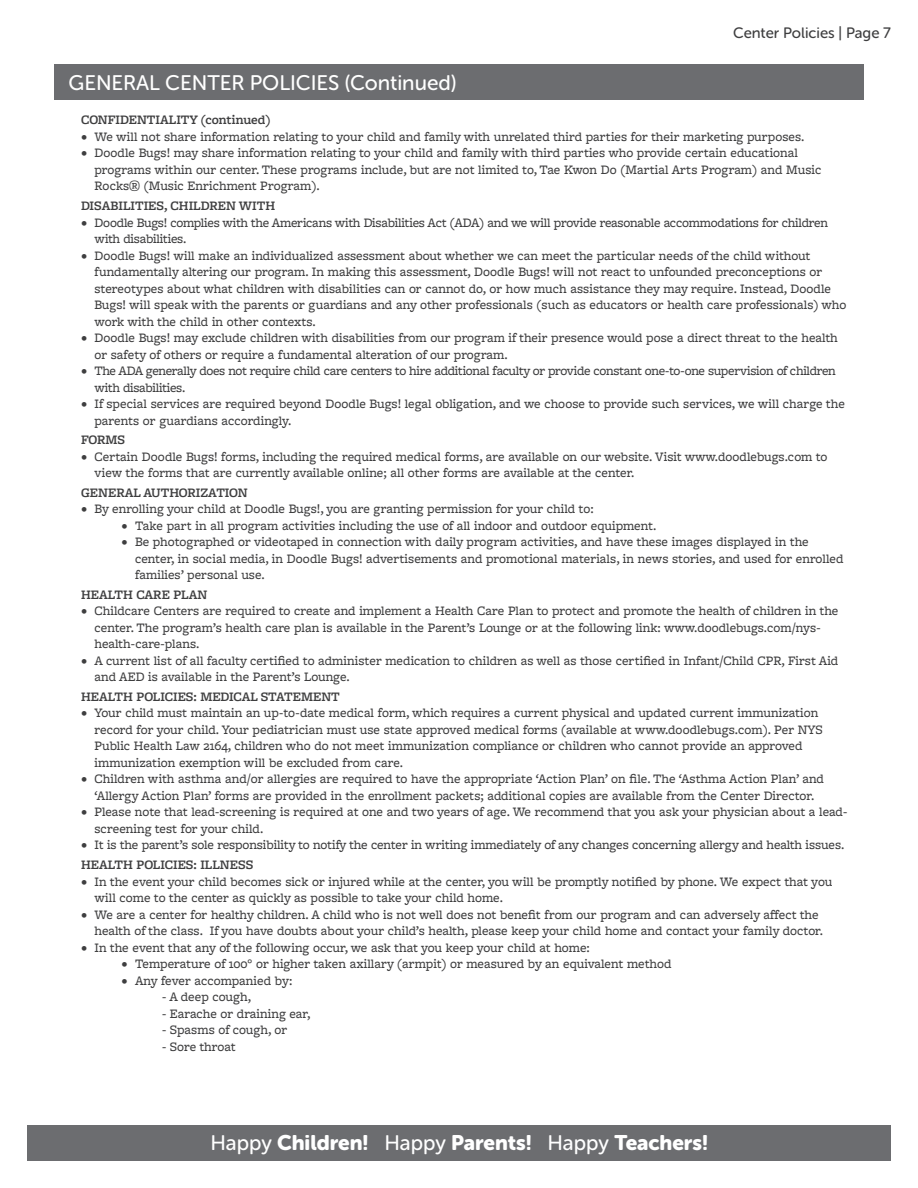
<style>
.page{position:relative;width:918px;height:1188px;background:#fff}
.page>*{position:absolute;margin:0;border:0;box-sizing:border-box;transform-origin:0 0}
.t1{font:21px "Museo Sans Rounded 900";color:#fff}
.t2{font:21px "Museo Sans Rounded 500";color:#fff}
.t3{font:15px "Museo Sans Rounded 500";color:#3e3e3f}
.t4{font:500 13.5px/16.5px "Freight Macro Pro";color:#3e3e3f}
.t5{font:600 13.5px "Freight Macro Pro";color:#3e3e3f}
.t6{font:500 13.5px/16.5px "Freight Macro Pro";letter-spacing:-.025em;color:#3e3e3f}
.t7{font:500 13.5px/16.5px "Freight Macro Pro";letter-spacing:-.02em;color:#3e3e3f}
.s1{font-family:"Museo Sans Rounded 500"}
</style>
<div class="page">
<div style="left:27px;top:1125px;width:864px;height:36px;background:#6c6d70"></div>
<div style="left:54px;top:64px;width:810px;height:36px;background:#6c6d70"></div>
<p class="t3" style="left:733px;top:25px;width:159px">Center Policies | Page 7</p>
<p class="t2" style="left:69px;top:71px;width:390px">GENERAL CENTER POLICIES (Continued)</p>
<p class="t5" style="left:81px;top:111px;width:191px">CONFIDENTIALITY (continued)</p>
<p class="t4" style="left:81px;top:128px;width:725px">• We will not share information relating to your child and family with unrelated third parties for their marketing purposes.</p>
<p class="t4" style="left:94px;top:144px;width:728px;text-indent:-14px">• Doodle Bugs! may share information relating to your child and family with third parties who provide certain educational programs within our center. These programs include, but are not limited to, Tae Kwon Do (Martial Arts Program) and Music<br>Rocks® (Music Enrichment Program).</p>
<p class="t5" style="left:81px;top:196px;width:196px">DISABILITIES, CHILDREN WITH</p>
<p class="t7" style="left:94px;top:213px;width:735px;text-indent:-14px">• Doodle Bugs! complies with the Americans with Disabilities Act (ADA) and we will provide reasonable accommodations for children with disabilities.</p>
<p class="t4" style="left:94px;top:246px;width:753px;text-indent:-14px">• Doodle Bugs! will make an individualized assessment about whether we can meet the particular needs of the child without fundamentally altering our program. In making this assessment, Doodle Bugs! will not react to unfounded preconceptions or stereotypes about what children with disabilities can or cannot do, or how much assistance they may require. Instead, Doodle Bugs! will speak with the parents or guardians and any other professionals (such as educators or health care professionals) who work with the child in other contexts.</p>
<p class="t4" style="left:94px;top:329px;width:745px;text-indent:-14px">• Doodle Bugs! may exclude children with disabilities from our program if their presence would pose a direct threat to the health or safety of others or require a fundamental alteration of our program.</p>
<p class="t6" style="left:94px;top:362px;width:743px;text-indent:-14px">• The ADA generally does not require child care centers to hire additional faculty or provide constant one-to-one supervision of children with disabilities.</p>
<p class="t4" style="left:94px;top:395px;width:752px;text-indent:-14px">• If special services are required beyond Doodle Bugs! legal obligation, and we choose to provide such services, we will charge the parents or guardians accordingly.</p>
<p class="t5" style="left:81px;top:430px;width:45px">FORMS</p>
<p class="t4" style="left:94px;top:448px;width:735px;text-indent:-14px">• Certain Doodle Bugs! forms, including the required medical forms, are available on our website. Visit www.doodlebugs.com to view the forms that are currently available online; all other forms are available at the center.</p>
<p class="t5" style="left:81px;top:483px;width:168px">GENERAL AUTHORIZATION</p>
<p class="t4" style="left:81px;top:500px;width:514px">• By enrolling your child at Doodle Bugs!, you are granting permission for your child to:</p>
<p class="t4" style="left:122px;top:517px;width:536px">• Take part in all program activities including the use of all indoor and outdoor equipment.</p>
<p class="t4" style="left:135px;top:533px;width:710px;text-indent:-14px">• Be photographed or videotaped in connection with daily program activities, and have these images displayed in the center, in social media, in Doodle Bugs! advertisements and promotional materials, in news stories, and used for enrolled families’ personal use.</p>
<p class="t5" style="left:81px;top:585px;width:128px">HEALTH CARE PLAN</p>
<p class="t4" style="left:94px;top:602px;width:746px;text-indent:-14px">• Childcare Centers are required to create and implement a Health Care Plan to protect and promote the health of children in the center. The program’s health care plan is available in the Parent’s Lounge or at the following link: www.doodlebugs.com/nys&shy;health-care-plans.</p>
<p class="t4" style="left:94px;top:652px;width:745px;text-indent:-14px">• A current list of all faculty certified to administer medication to children as well as those certified in Infant/Child CPR, First Aid and AED is available in the Parent’s Lounge.</p>
<p class="t5" style="left:81px;top:687px;width:260px">HEALTH POLICIES: MEDICAL STATEMENT</p>
<p class="t4" style="left:94px;top:704px;width:730px;text-indent:-14px">• Your child must maintain an up-to-date medical form, which requires a current physical and updated current immunization record for your child. Your pediatrician must use state approved medical forms (available at www.doodlebugs.com). Per NYS Public Health Law 2164, children who do not meet immunization compliance or children who cannot provide an approved immunization exemption will be excluded from care.</p>
<p class="t4" style="left:81px;top:770px;width:745px;text-align:center">• Children with asthma and/or allergies are required to have the appropriate ‘Action Plan’ on file. The ‘Asthma Action Plan’ and ‘Allergy Action Plan’ forms are provided in the enrollment packets; additional copies are available from the Center Director.</p>
<p class="t4" style="left:94px;top:803px;width:754px;text-indent:-14px">• Please note that lead-screening is required at one and two years of age. We recommend that you ask your physician about a lead&shy;screening test for your child.</p>
<p class="t4" style="left:81px;top:836px;width:765px">• It is the parent’s sole responsibility to notify the center in writing immediately of any changes concerning allergy and health issues.</p>
<p class="t5" style="left:81px;top:855px;width:174px">HEALTH POLICIES: ILLNESS</p>
<p class="t4" style="left:94px;top:872px;width:739px;text-indent:-14px">• In the event your child becomes sick or injured while at the center, you will be promptly notified by phone. We expect that you will come to the center as quickly as possible to take your child home.</p>
<p class="t4" style="left:94px;top:905px;width:730px;text-indent:-14px">• We are a center for healthy children. A child who is not well does not benefit from our program and can adversely affect the health of the class. If you have doubts about your child’s health, please keep your child home and contact your family doctor.</p>
<p class="t4" style="left:81px;top:938px;width:510px">• In the event that any of the following occur, we ask that you keep your child at home:</p>
<p class="t4" style="left:122px;top:955px;width:552px">• Temperature of 100° or higher taken axillary (armpit) or measured by an equivalent method</p>
<p class="t4" style="left:122px;top:971px;width:172px">• Any fever accompanied by:</p>
<p class="t4" style="left:162px;top:988px;width:91px">- A deep cough,</p>
<p class="t4" style="left:162px;top:1004px;width:150px">- Earache or draining ear,</p>
<p class="t4" style="left:162px;top:1021px;width:127px">- Spasms of cough, or</p>
<p class="t4" style="left:162px;top:1037px;width:75px">- Sore throat</p>
<h1 class="t1" style="left:210px;top:1131px;width:499px"><span class="s1">Happy</span> Children! <span class="s1">Happy</span> Parents! <span class="s1">Happy</span> Teachers!</h1>
</div>
